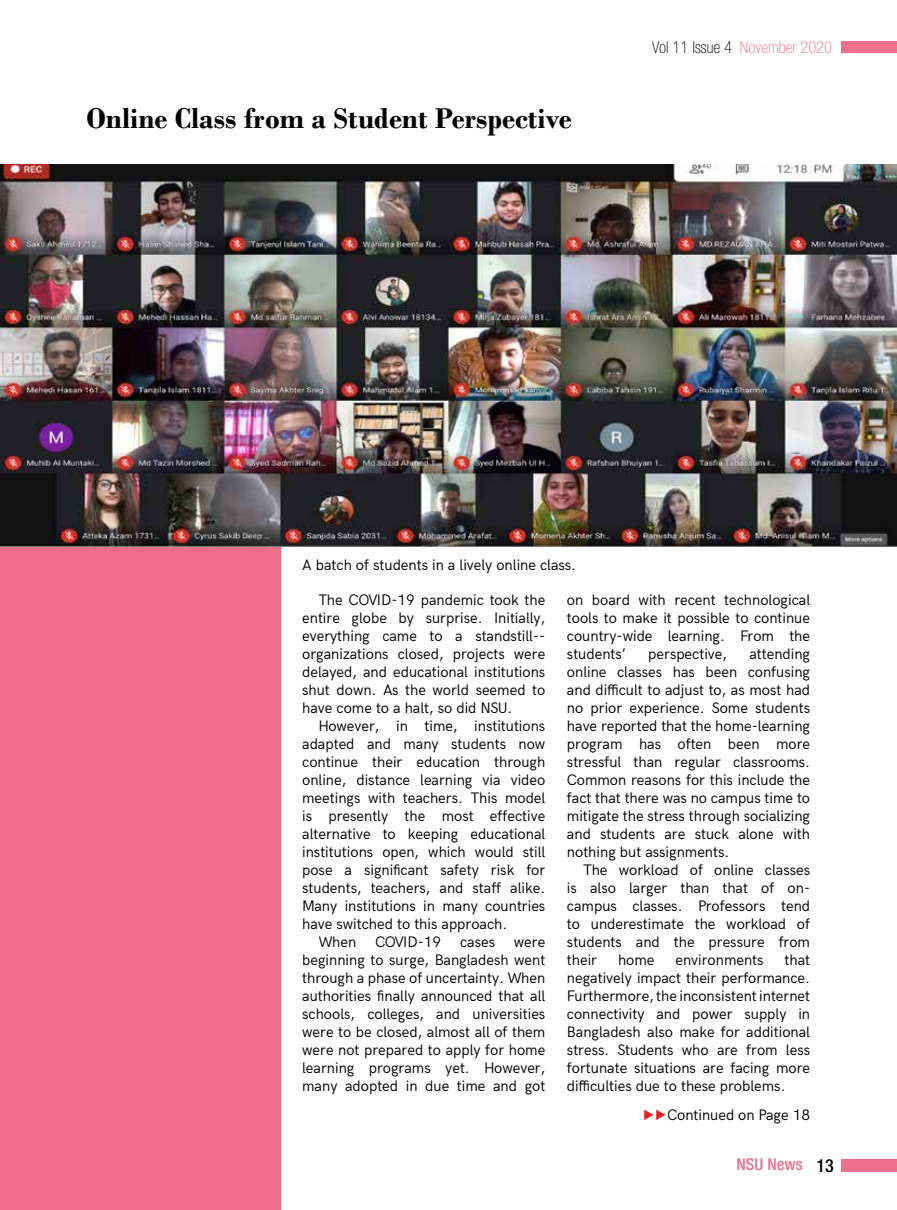
<style>
.page{position:relative;width:897px;height:1210px;background:#fff}
.page>*{position:absolute;margin:0;border:0;box-sizing:border-box;transform-origin:0 0}
.t1{font:700 30px "Bodoni";color:#000}
.t2{font:100 condensed 16.5px "Helvetica Neue LT Pro";color:#ec6f8b}
.t3{font:500 condensed 16.5px "Helvetica Neue LT Pro";color:#ec6f8b}
.t4{font:15px/18px "Acari Sans";color:#000;text-align:justify}
.s1{color:#000}
.s2{font-size:18px;color:#000}
</style>
<div class="page">
<div style="left:840px;top:1158px;width:56px;height:13px;background:#ec6f8b"></div>
<div style="left:840px;top:41px;width:56px;height:11px;background:#ec6f8b"></div>
<div style="left:0;top:503px;width:281px;height:707px;background:#ed6e8b"></div>
<img style="left:0;top:164px;width:896px;height:382px">
<svg style="left:644px;top:1109px;width:21px;height:11px"></svg>
<h1 class="t1" style="left:86px;top:100px;width:486px">Online Class from a Student Perspective</h1>
<p class="t2" style="left:652px;top:38px;width:181px"><span class="s1">Vol 11 Issue 4</span> November 2020</p>
<p class="t4" style="left:302px;top:554px;width:275px">A batch of students in a lively online class.</p>
<p class="t4" style="left:302px;top:589px;width:245px;text-indent:16px">The COVID-19 pandemic took the entire globe by surprise. Initially, everything came to a standstill-- organizations closed, projects were delayed, and educational institutions shut down. As the world seemed to have come to a halt, so did NSU.</p>
<p class="t4" style="left:318px;top:715px;width:228px">However, in time, institutions</p>
<p class="t4" style="left:302px;top:733px;width:244px">adapted and many students now</p>
<p class="t4" style="left:302px;top:751px;width:244px">continue their education through</p>
<p class="t4" style="left:302px;top:769px;width:244px">online, distance learning via video</p>
<p class="t4" style="left:302px;top:787px;width:245px">meetings with teachers. This model</p>
<p class="t4" style="left:302px;top:805px;width:245px">is presently the most effective</p>
<p class="t4" style="left:302px;top:823px;width:244px">alternative to keeping educational</p>
<p class="t4" style="left:302px;top:841px;width:244px">institutions open, which would still</p>
<p class="t4" style="left:302px;top:859px;width:244px">pose a significant safety risk for</p>
<p class="t4" style="left:302px;top:877px;width:244px">students, teachers, and staff alike.</p>
<p class="t4" style="left:302px;top:895px;width:244px">Many institutions in many countries</p>
<p class="t4" style="left:302px;top:913px;width:207px">have switched to this approach.</p>
<p class="t4" style="left:318px;top:931px;width:39px">When</p>
<p class="t4" style="left:375px;top:931px;width:68px">COVID-19</p>
<p class="t4" style="left:460px;top:931px;width:36px">cases</p>
<p class="t4" style="left:302px;top:931px;width:245px;text-indent:212px">were beginning to surge, Bangladesh went through a phase of uncertainty. When authorities finally announced that all schools, colleges, and universities were to be closed, almost all of them were not prepared to apply for home learning programs yet. However, many adopted in due time and got</p>
<p class="t4" style="left:567px;top:589px;width:245px">on board with recent technological tools to make it possible to continue country-wide learning. From the students’</p>
<p class="t4" style="left:567px;top:643px;width:245px;text-indent:182px">attending online classes has been confusing and difficult to adjust to, as most had no prior experience. Some students have reported that the home-learning program has often been more stressful than regular classrooms.<br>Common reasons for this include the fact that there was no campus time to mitigate the stress through socializing and students are stuck alone with nothing but assignments.</p>
<p class="t4" style="left:567px;top:859px;width:245px;text-indent:16px">The workload of online classes is also larger than that of on&shy;campus classes. Professors tend to underestimate the workload of students and the pressure from their</p>
<p class="t4" style="left:648px;top:643px;width:80px">perspective,</p>
<p class="t4" style="left:567px;top:949px;width:245px;text-indent:217px">that negatively impact their performance.<br>Furthermore, the inconsistent internet connectivity and power supply in Bangladesh also make for additional stress. Students who are from less fortunate situations are facing more difficulties due to these problems.</p>
<p class="t4" style="left:667px;top:1104px;width:144px">Continued on Page 18</p>
<p class="t4" style="left:618px;top:949px;width:38px">home</p>
<p class="t4" style="left:675px;top:949px;width:90px">environments</p>
<p class="t3" style="left:736px;top:1154px;width:99px">NSU News <span class="s2">13</span></p>
</div>
